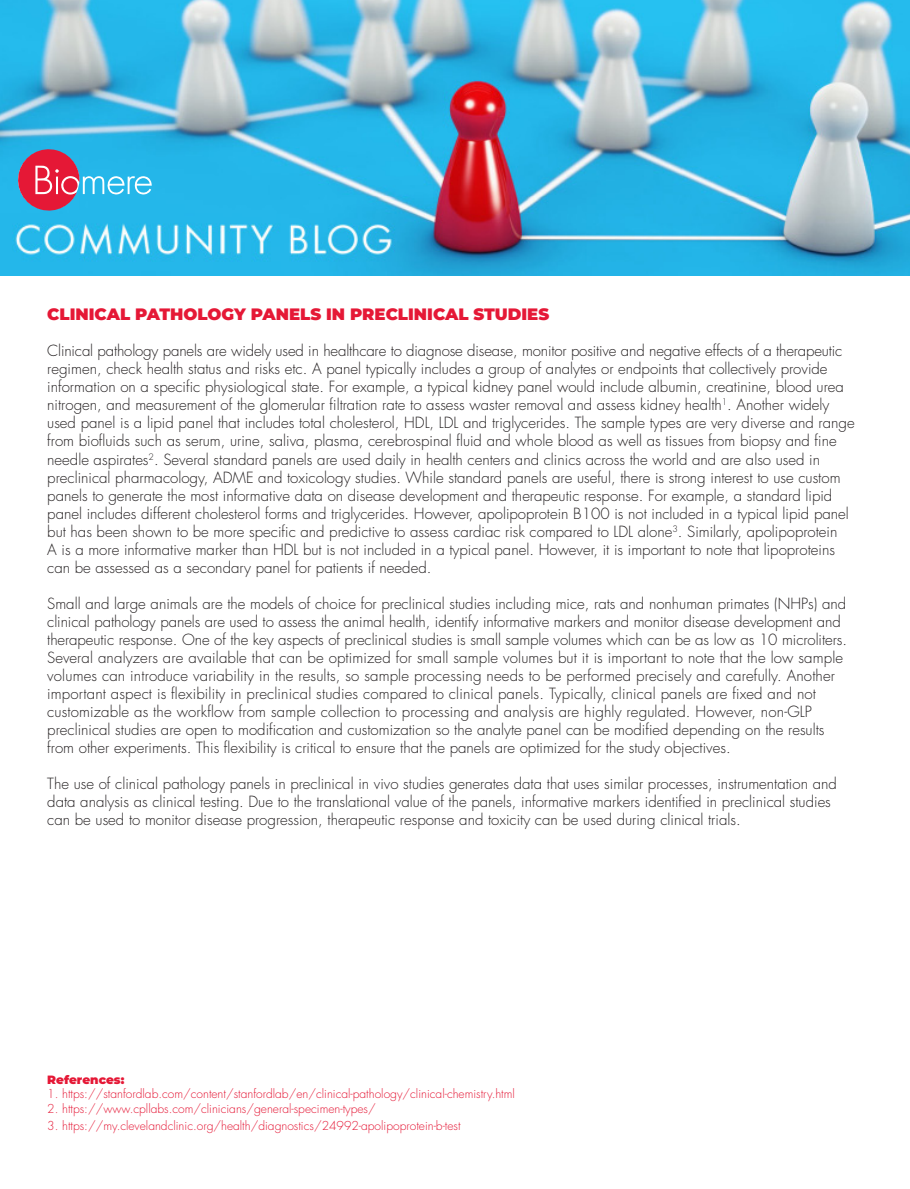
<style>
.page{position:relative;width:910px;height:1189px;background:#fff}
.page>*{position:absolute;margin:0;border:0;box-sizing:border-box;transform-origin:0 0}
.t1{font:900 16.5px "Montserrat";color:#e51836}
.t2{font:300 15px/18px "Futura Std";color:#231f20}
.t3{font:300 12px "Futura Std";color:#e51836}
.t4{font:900 12px "Montserrat";color:#e51836}
</style>
<div class="page">
<img style="left:0;top:0;width:909px;height:276px">
<svg style="left:15px;top:146px;width:137px;height:68px;background:#6b8fb8"></svg>
<p class="t1" style="left:47px;top:302px;width:503px">CLINICAL PATHOLOGY PANELS IN PRECLINICAL STUDIES</p>
<p class="t2" style="left:47px;top:342px;width:808px">Clinical pathology panels are widely used in healthcare to diagnose disease, monitor positive and negative effects of a therapeutic regimen, check health status and risks etc. A panel typically includes a group of analytes or endpoints that collectively provide information on a specific physiological state. For example, a typical kidney panel would include albumin, creatinine, blood urea nitrogen, and measurement of the glomerular filtration rate to assess waster removal and assess kidney health<sup>1</sup>. Another widely used panel is a lipid panel that includes total cholesterol, HDL, LDL and triglycerides. The sample types are very diverse and range from biofluids such as serum, urine, saliva, plasma, cerebrospinal fluid and whole blood as well as tissues from biopsy and fine needle aspirates<sup>2</sup>. Several standard panels are used daily in health centers and clinics across the world and are also used in preclinical pharmacology, ADME and toxicology studies. While standard panels are useful, there is strong interest to use custom panels to generate the most informative data on disease development and therapeutic response. For example, a standard lipid panel includes different cholesterol forms and triglycerides. However, apolipoprotein B100 is not included in a typical lipid panel but has been shown to be more specific and predictive to assess cardiac risk compared to LDL alone<sup>3</sup>. Similarly, apolipoprotein</p>
<p class="t2" style="left:47px;top:540px;width:788px">A is a more informative marker than HDL but is not included in a typical panel. However, it is important to note that lipoproteins can be assessed as a secondary panel for patients if needed.</p>
<p class="t2" style="left:47px;top:594px;width:800px">Small and large animals are the models of choice for preclinical studies including mice, rats and nonhuman primates (NHPs) and clinical pathology panels are used to assess the animal health, identify informative markers and monitor disease development and therapeutic response. One of the key aspects of preclinical studies is small sample volumes which can be as low as 10 microliters.<br>Several analyzers are available that can be optimized for small sample volumes but it is important to note that the low sample</p>
<p class="t2" style="left:47px;top:666px;width:789px">volumes can introduce variability in the results, so sample processing needs to be performed precisely and carefully. Another important aspect is flexibility in preclinical studies compared to clinical panels. Typically, clinical panels are fixed and not</p>
<p class="t2" style="left:47px;top:702px;width:765px">customizable as the workflow from sample collection to processing and analysis are highly regulated. However, non-GLP</p>
<p class="t2" style="left:47px;top:720px;width:778px">preclinical studies are open to modification and customization so the analyte panel can be modified depending on the results</p>
<p class="t2" style="left:47px;top:738px;width:684px">from other experiments. This flexibility is critical to ensure that the panels are optimized for the study objectives.</p>
<p class="t2" style="left:47px;top:774px;width:790px">The use of clinical pathology panels in preclinical in vivo studies generates data that uses similar processes, instrumentation and data analysis as clinical testing. Due to the translational value of the panels, informative markers identified in preclinical studies can be used to monitor disease progression, therapeutic response and toxicity can be used during clinical trials.</p>
<p class="t4" style="left:47px;top:1070px;width:79px">References:</p>
<p class="t3" style="left:47px;top:1086px;width:469px">1. https://stanfordlab.com/content/stanfordlab/en/clinical-pathology/clinical-chemistry.html</p>
<p class="t3" style="left:47px;top:1100px;width:330px">2. https://www.cpllabs.com/clinicians/general-specimen-types/</p>
<p class="t3" style="left:47px;top:1117px;width:414px">3. https://my.clevelandclinic.org/health/diagnostics/24992-apolipoprotein-b-test</p>
</div>
